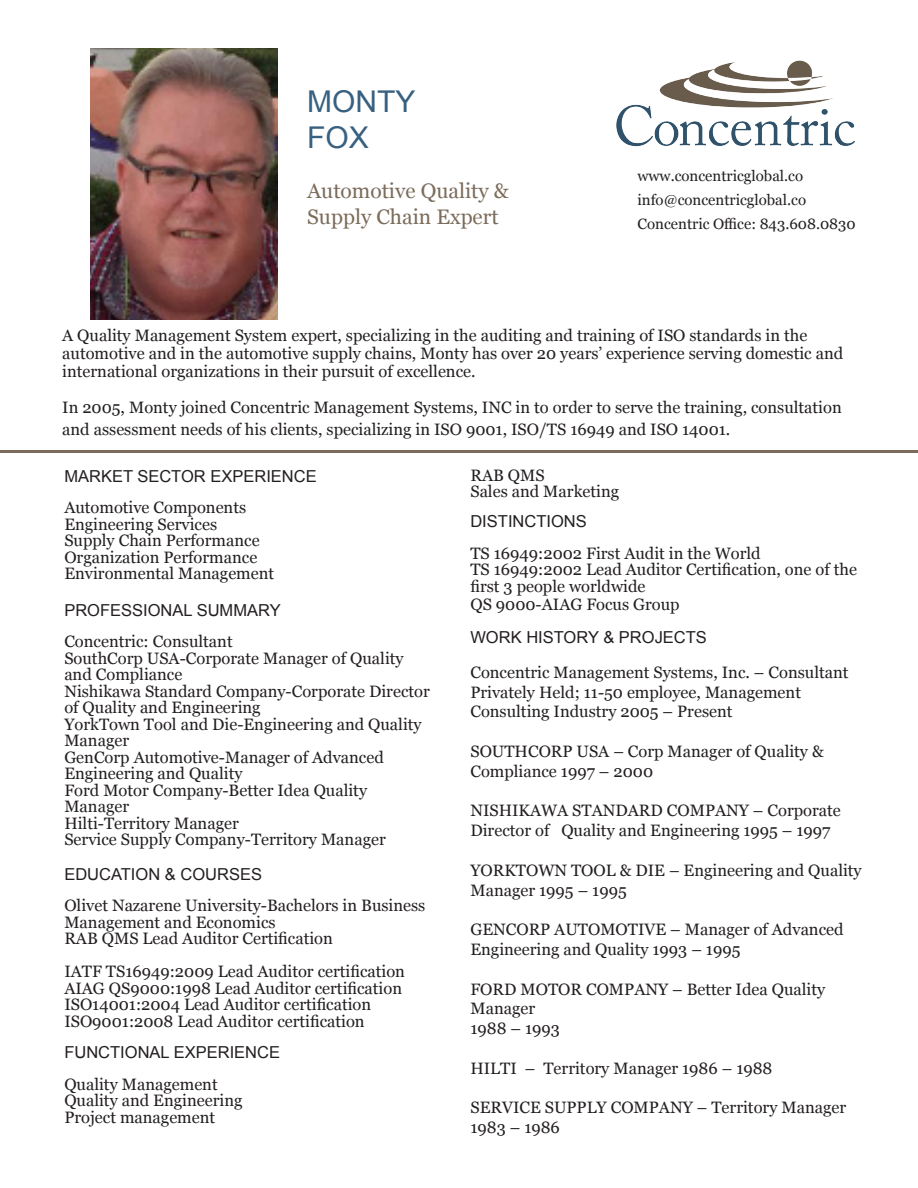
<style>
.page{position:relative;width:918px;height:1188px;background:#fff}
.page>*{position:absolute;margin:0;border:0;box-sizing:border-box;transform-origin:0 0}
.t1{font:30px "Arial";color:#386080}
.t2{font:21px "Georgia";color:#7b6c5b}
.t3{font:16.5px/16.5px "Georgia";color:#231f20}
.t4{font:16.5px "Arial";color:#231f20}
.t5{font:15px "Georgia";color:#231f20}
</style>
<div class="page">
<img style="left:617px;top:60px;width:238px;height:87px">
<hr style="left:0;top:450px;width:918px;height:3px;background:#7b6c5b">
<img style="left:91px;top:48px;width:186px;height:272px">
<p class="t1" style="left:307px;top:82px;width:110px">MONTY</p>
<p class="t1" style="left:307px;top:118px;width:63px">FOX</p>
<p class="t2" style="left:307px;top:176px;width:203px">Automotive Quality &amp;</p>
<p class="t2" style="left:307px;top:201px;width:193px">Supply Chain Expert</p>
<p class="t5" style="left:638px;top:164px;width:167px">www.concentricglobal.co</p>
<p class="t5" style="left:638px;top:188px;width:170px">info@concentricglobal.co</p>
<p class="t5" style="left:638px;top:212px;width:220px">Concentric Office: 843.608.0830</p>
<p class="t3" style="left:62px;top:327px;width:747px">A Quality Management System expert, specializing in the auditing and training of ISO standards in the</p>
<p class="t3" style="left:62px;top:345px;width:783px">automotive and in the automotive supply chains, Monty has over 20 years’ experience serving domestic and</p>
<p class="t3" style="left:62px;top:363px;width:415px">international organizations in their pursuit of excellence.</p>
<p class="t3" style="left:62px;top:396px;width:781px;line-height:21.6px">In 2005, Monty joined Concentric Management Systems, INC in to order to serve the training, consultation and assessment needs of his clients, specializing in ISO 9001, ISO/TS 16949 and ISO 14001.</p>
<p class="t4" style="left:64px;top:465px;width:254px">MARKET SECTOR EXPERIENCE</p>
<p class="t3" style="left:64px;top:498px;width:183px">Automotive Components</p>
<p class="t3" style="left:64px;top:515px;width:154px">Engineering Services</p>
<p class="t3" style="left:64px;top:531px;width:197px">Supply Chain Performance</p>
<p class="t3" style="left:64px;top:548px;width:195px">Organization Performance</p>
<p class="t3" style="left:64px;top:564px;width:211px">Environmental Management</p>
<p class="t4" style="left:64px;top:599px;width:218px">PROFESSIONAL SUMMARY</p>
<p class="t3" style="left:64px;top:633px;width:170px">Concentric: Consultant</p>
<p class="t3" style="left:64px;top:649px;width:341px">SouthCorp USA-Corporate Manager of Quality and Compliance</p>
<p class="t3" style="left:64px;top:682px;width:367px">Nishikawa Standard Company-Corporate Director of Quality and Engineering</p>
<p class="t3" style="left:64px;top:715px;width:359px">YorkTown Tool and Die-Engineering and Quality<br>Manager</p>
<p class="t3" style="left:64px;top:748px;width:321px">GenCorp Automotive-Manager of Advanced</p>
<p class="t3" style="left:64px;top:765px;width:180px">Engineering and Quality</p>
<p class="t3" style="left:64px;top:781px;width:304px">Ford Motor Company-Better Idea Quality</p>
<p class="t3" style="left:64px;top:798px;width:66px">Manager</p>
<p class="t3" style="left:64px;top:814px;width:176px">Hilti-Territory Manager</p>
<p class="t3" style="left:64px;top:831px;width:323px">Service Supply Company-Territory Manager</p>
<p class="t4" style="left:64px;top:863px;width:199px">EDUCATION &amp; COURSES</p>
<p class="t3" style="left:64px;top:897px;width:363px">Olivet Nazarene University-Bachelors in Business<br>Management and Economics</p>
<p class="t3" style="left:64px;top:930px;width:270px">RAB QMS Lead Auditor Certification</p>
<p class="t3" style="left:64px;top:963px;width:342px">IATF TS16949:2009 Lead Auditor certification</p>
<p class="t3" style="left:64px;top:979px;width:339px">AIAG QS9000:1998 Lead Auditor certification</p>
<p class="t3" style="left:64px;top:996px;width:308px">ISO14001:2004 Lead Auditor certification</p>
<p class="t3" style="left:64px;top:1012px;width:302px">ISO9001:2008 Lead Auditor certification</p>
<p class="t4" style="left:64px;top:1042px;width:217px">FUNCTIONAL EXPERIENCE</p>
<p class="t3" style="left:64px;top:1075px;width:155px">Quality Management</p>
<p class="t3" style="left:64px;top:1092px;width:180px">Quality and Engineering</p>
<p class="t3" style="left:64px;top:1108px;width:152px">Project management</p>
<p class="t3" style="left:470px;top:466px;width:76px">RAB QMS</p>
<p class="t3" style="left:470px;top:483px;width:150px">Sales and Marketing</p>
<p class="t4" style="left:470px;top:511px;width:118px">DISTINCTIONS</p>
<p class="t3" style="left:470px;top:544px;width:292px">TS 16949:2002 First Audit in the World</p>
<p class="t3" style="left:470px;top:561px;width:388px">TS 16949:2002 Lead Auditor Certification, one of the first 3 people worldwide</p>
<p class="t3" style="left:470px;top:595px;width:211px">QS 9000-AIAG Focus Group</p>
<p class="t4" style="left:470px;top:626px;width:238px">WORK HISTORY &amp; PROJECTS</p>
<p class="t3" style="left:470px;top:663px;width:380px">Concentric Management Systems, Inc. – Consultant</p>
<p class="t3" style="left:470px;top:683px;width:332px">Privately Held; 11-50 employee, Management</p>
<p class="t3" style="left:470px;top:703px;width:264px">Consulting Industry 2005 – Present</p>
<p class="t3" style="left:470px;top:742px;width:355px">SOUTHCORP USA – Corp Manager of Quality &amp;</p>
<p class="t3" style="left:470px;top:762px;width:184px">Compliance 1997 – 2000</p>
<p class="t3" style="left:470px;top:800px;width:372px;line-height:19.8px">NISHIKAWA STANDARD COMPANY – Corporate<br>Director of Quality and Engineering 1995 – 1997</p>
<p class="t3" style="left:470px;top:861px;width:393px">YORKTOWN TOOL &amp; DIE – Engineering and Quality</p>
<p class="t3" style="left:470px;top:881px;width:158px">Manager 1995 – 1995</p>
<p class="t3" style="left:470px;top:921px;width:375px">GENCORP AUTOMOTIVE – Manager of Advanced</p>
<p class="t3" style="left:470px;top:940px;width:272px">Engineering and Quality 1993 – 1995</p>
<p class="t3" style="left:470px;top:978px;width:356px;line-height:19.8px">FORD MOTOR COMPANY – Better Idea Quality<br>Manager</p>
<p class="t3" style="left:470px;top:1020px;width:91px">1988 – 1993</p>
<p class="t3" style="left:470px;top:1059px;width:304px">HILTI – Territory Manager 1986 – 1988</p>
<p class="t3" style="left:470px;top:1099px;width:377px">SERVICE SUPPLY COMPANY – Territory Manager</p>
<p class="t3" style="left:470px;top:1119px;width:91px">1983 – 1986</p>
</div>
